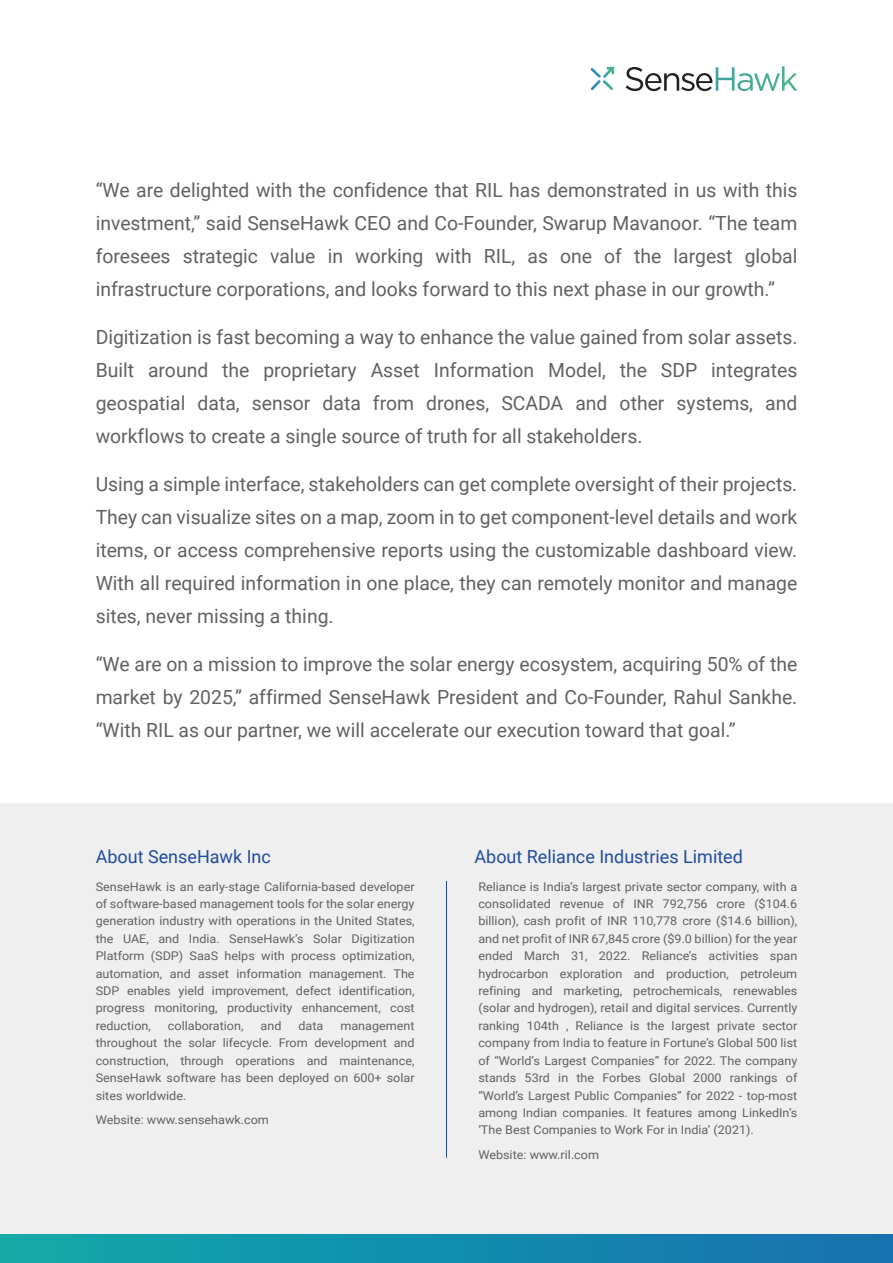
<style>
.page{position:relative;width:893px;height:1263px;background:#fff}
.page>*{position:absolute;margin:0;border:0;box-sizing:border-box;transform-origin:0 0}
.t1{font:19.5px/33px "Roboto";color:#606161;text-align:justify}
.t2{font:18px "Roboto";color:#214ca1}
.t3{font:12px/17.4px "Roboto";color:#606161;text-align:justify;scale:1.05 1}
</style>
<div class="page">
<svg style="left:591px;top:67px;width:23px;height:23px"></svg>
<svg style="left:626px;top:66px;width:171px;height:25px"></svg>
<div style="left:0;top:804px;width:893px;height:459px;background:#efefef"></div>
<hr style="left:446px;top:881px;width:1px;height:276px;background:#214ca1">
<p class="t1" style="left:96px;top:173px;width:703px">“We are delighted with the confidence that RIL has demonstrated in us with this investment,” said SenseHawk CEO and Co-Founder, Swarup Mavanoor. “The team foresees strategic value in working with RIL, as one of the largest global infrastructure corporations, and looks forward to this next phase in our growth.”</p>
<p class="t1" style="left:96px;top:320px;width:703px">Digitization is fast becoming a way to enhance the value gained from solar assets.<br>Built around the proprietary Asset Information Model, the SDP integrates geospatial data, sensor data from drones, SCADA and other systems, and workflows to create a single source of truth for all stakeholders.</p>
<p class="t1" style="left:96px;top:467px;width:703px">Using a simple interface, stakeholders can get complete oversight of their projects.<br>They can visualize sites on a map, zoom in to get component-level details and work items, or access comprehensive reports using the customizable dashboard view.<br>With all required information in one place, they can remotely monitor and manage sites, never missing a thing.</p>
<h1 class="t1" style="left:96px;top:647px;width:703px">“We are on a mission to improve the solar energy ecosystem, acquiring 50% of the market by 2025,” affirmed SenseHawk President and Co-Founder, Rahul Sankhe. “With RIL as our partner, we will accelerate our execution toward that goal.”</h1>
<h2 class="t2" style="left:96px;top:844px;width:177px">About SenseHawk Inc</h2>
<p class="t3" style="left:96px;top:877px;width:305px">SenseHawk is an early-stage California-based developer of software-based management tools for the solar energy generation industry with operations in the United States, the UAE, and India. SenseHawk’s Solar Digitization Platform (SDP) SaaS helps with process optimization, automation, and asset information management. The SDP enables yield improvement, defect identification, progress monitoring, productivity enhancement, cost reduction,</p>
<p class="t3" style="left:168px;top:1016px;width:74px">collaboration,</p>
<p class="t3" style="left:261px;top:1016px;width:21px">and</p>
<p class="t3" style="left:298px;top:1016px;width:25px">data</p>
<p class="t3" style="left:96px;top:1016px;width:305px;text-indent:245px">management throughout the solar lifecycle. From development and construction, through operations and maintenance, SenseHawk software has been deployed on 600+ solar sites worldwide.</p>
<p class="t3" style="left:96px;top:1111px;width:167px">Website: www.sensehawk.com</p>
<h2 class="t2" style="left:474px;top:844px;width:270px">About Reliance Industries Limited</h2>
<p class="t3" style="left:478px;top:877px;width:305px">Reliance is India’s largest private sector company, with a consolidated revenue of INR 792,756 crore ($104.6 billion), cash profit of INR 110,778 crore ($14.6 billion), and net profit of INR 67,845 crore ($9.0 billion) for the year ended March 31, 2022. Reliance’s activities span hydrocarbon exploration and production, petroleum refining and marketing, petrochemicals, renewables (solar and hydrogen), retail and digital services. Currently ranking 104th , Reliance is the largest private sector company from India to feature in Fortune’s Global 500 list of “World’s Largest Companies” for 2022. The company stands 53rd in the Forbes Global 2000 rankings of “World’s Largest Public Companies” for 2022 - top-most among Indian companies. It features among LinkedIn’s ‘The Best Companies to Work For in India’ (2021).</p>
<p class="t3" style="left:478px;top:1146px;width:116px">Website: www.ril.com</p>
</div>
